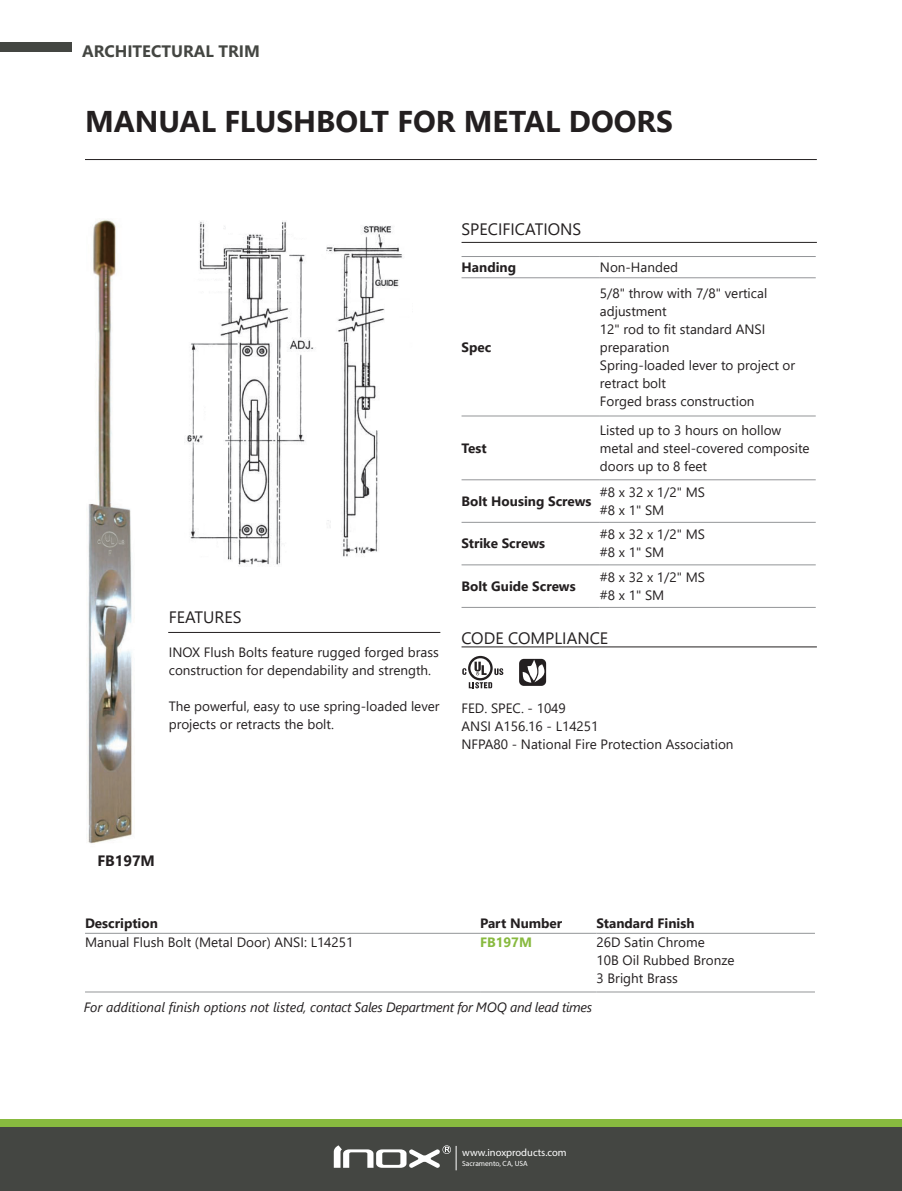
<style>
.page{position:relative;width:902px;height:1191px;background:#fff}
.page>*{position:absolute;margin:0;border:0;box-sizing:border-box;transform-origin:0 0}
.t1{font:700 30px "Segoe UI";color:#231f20}
.t2{font:16.5px "Segoe UI";color:#231f20}
.t3{font:700 16.5px "Segoe UI";color:#444642}
.t4{font:700 15px "Segoe UI";color:#231f20}
.t5{font:13.5px/18px "Segoe UI";color:#231f20}
.t6{font:700 13.5px "Segoe UI";color:#231f20}
.t7{font:italic 13.5px "Segoe UI";letter-spacing:-.015em;color:#231f20}
.t8{font:700 13.5px "Segoe UI";color:#88ba3f}
.t9{font:10.5px "Myriad Pro";color:#fff}
.t10{font:7.5px "Myriad Pro";color:#fff}
</style>
<div class="page">
<div style="left:0;top:1126px;width:901px;height:65px;background:#444642"></div>
<div style="left:0;top:1119px;width:901px;height:7px;background:#88ba3f"></div>
<svg style="left:334px;top:1145px;width:122px;height:25px"></svg>
<div style="left:0;top:43px;width:71px;height:9px;background:#444642"></div>
<hr style="left:85px;top:159px;width:731px;height:1px;background:#231f20">
<img style="left:88px;top:219px;width:44px;height:625px">
<img style="left:186px;top:221px;width:217px;height:344px">
<hr style="left:461px;top:256px;width:139px;height:1px;background:#939598">
<hr style="left:600px;top:256px;width:215px;height:1px;background:#939598">
<hr style="left:461px;top:277px;width:139px;height:1px;background:#939598">
<hr style="left:600px;top:277px;width:215px;height:1px;background:#939598">
<hr style="left:461px;top:416px;width:139px;height:1px;background:#939598">
<hr style="left:600px;top:416px;width:215px;height:1px;background:#939598">
<hr style="left:461px;top:479px;width:139px;height:1px;background:#939598">
<hr style="left:600px;top:479px;width:215px;height:1px;background:#939598">
<hr style="left:461px;top:522px;width:139px;height:1px;background:#939598">
<hr style="left:600px;top:522px;width:215px;height:1px;background:#939598">
<hr style="left:461px;top:564px;width:139px;height:1px;background:#939598">
<hr style="left:600px;top:564px;width:215px;height:1px;background:#939598">
<hr style="left:461px;top:607px;width:139px;height:1px;background:#939598">
<hr style="left:600px;top:607px;width:215px;height:1px;background:#939598">
<svg style="left:462px;top:656px;width:41px;height:32px"></svg>
<svg style="left:519px;top:659px;width:27px;height:27px"></svg>
<hr style="left:461px;top:242px;width:355px;height:1px;background:#231f20">
<hr style="left:461px;top:646px;width:355px;height:1px;background:#231f20">
<hr style="left:168px;top:632px;width:272px;height:1px;background:#231f20">
<hr style="left:85px;top:933px;width:395px;height:1px;background:#939598">
<hr style="left:480px;top:933px;width:116px;height:1px;background:#939598">
<hr style="left:596px;top:933px;width:218px;height:1px;background:#939598">
<hr style="left:85px;top:991px;width:395px;height:1px;background:#939598">
<hr style="left:480px;top:991px;width:116px;height:1px;background:#939598">
<hr style="left:596px;top:991px;width:218px;height:1px;background:#939598">
<p class="t3" style="left:82px;top:35px;width:179px">ARCHITECTURAL TRIM</p>
<p class="t1" style="left:85px;top:93px;width:589px">MANUAL FLUSHBOLT FOR METAL DOORS</p>
<p class="t2" style="left:461px;top:213px;width:121px">SPECIFICATIONS</p>
<p class="t6" style="left:461px;top:254px;width:56px">Handing</p>
<p class="t5" style="left:600px;top:257px;width:80px">Non-Handed</p>
<p class="t2" style="left:169px;top:602px;width:74px">FEATURES</p>
<p class="t5" style="left:169px;top:642px;width:271px">INOX Flush Bolts feature rugged forged brass construction for dependability and strength.</p>
<p class="t5" style="left:169px;top:696px;width:272px">The powerful, easy to use spring-loaded lever projects or retracts the bolt.</p>
<p class="t6" style="left:461px;top:334px;width:31px">Spec</p>
<p class="t6" style="left:461px;top:435px;width:27px">Test</p>
<p class="t6" style="left:461px;top:488px;width:131px">Bolt Housing Screws</p>
<p class="t6" style="left:461px;top:531px;width:85px">Strike Screws</p>
<p class="t5" style="left:600px;top:282px;width:169px">5/8" throw with 7/8" vertical adjustment</p>
<p class="t5" style="left:600px;top:318px;width:167px">12" rod to fit standard ANSI preparation</p>
<p class="t5" style="left:600px;top:354px;width:197px">Spring-loaded lever to project or retract bolt</p>
<p class="t5" style="left:600px;top:390px;width:156px">Forged brass construction</p>
<p class="t5" style="left:600px;top:419px;width:211px">Listed up to 3 hours on hollow metal and steel-covered composite doors up to 8 feet</p>
<p class="t5" style="left:600px;top:482px;width:107px">#8 x 32 x 1/2" MS</p>
<p class="t5" style="left:600px;top:500px;width:66px">#8 x 1" SM</p>
<p class="t5" style="left:600px;top:524px;width:107px">#8 x 32 x 1/2" MS</p>
<p class="t5" style="left:600px;top:542px;width:66px">#8 x 1" SM</p>
<p class="t5" style="left:600px;top:567px;width:107px">#8 x 32 x 1/2" MS</p>
<p class="t5" style="left:600px;top:585px;width:66px">#8 x 1" SM</p>
<p class="t2" style="left:461px;top:622px;width:148px">CODE COMPLIANCE</p>
<p class="t6" style="left:461px;top:573px;width:116px">Bolt Guide Screws</p>
<p class="t5" style="left:461px;top:698px;width:106px">FED. SPEC. - 1049</p>
<p class="t5" style="left:461px;top:716px;width:138px">ANSI A156.16 - L14251</p>
<p class="t5" style="left:461px;top:734px;width:273px">NFPA80 - National Fire Protection Association</p>
<p class="t4" style="left:97px;top:846px;width:59px">FB197M</p>
<p class="t6" style="left:85px;top:910px;width:74px">Description</p>
<p class="t6" style="left:480px;top:910px;width:84px">Part Number</p>
<p class="t6" style="left:596px;top:910px;width:99px">Standard Finish</p>
<p class="t5" style="left:85px;top:932px;width:270px">Manual Flush Bolt (Metal Door) ANSI: L14251</p>
<p class="t8" style="left:480px;top:929px;width:53px">FB197M</p>
<p class="t5" style="left:596px;top:932px;width:110px">26D Satin Chrome</p>
<p class="t5" style="left:596px;top:950px;width:139px">10B Oil Rubbed Bronze</p>
<p class="t5" style="left:596px;top:968px;width:83px">3 Bright Brass</p>
<p class="t7" style="left:84px;top:994px;width:510px">For additional finish options not listed, contact Sales Department for MOQ and lead times</p>
<p class="t9" style="left:462px;top:1145px;width:106px">www.inoxproducts.com</p>
<p class="t10" style="left:462px;top:1158px;width:67px">Sacramento, CA, USA</p>
</div>
